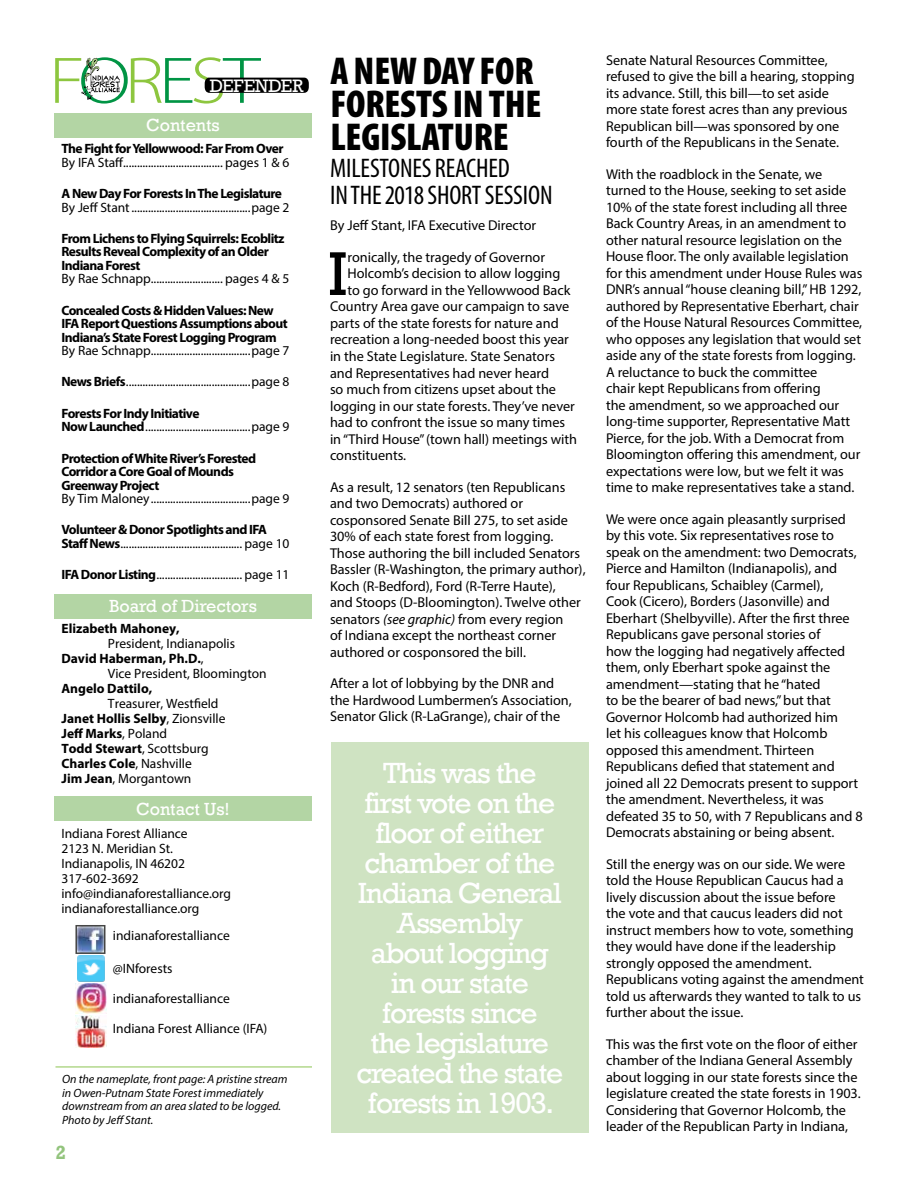
<style>
.page{position:relative;width:918px;height:1188px;background:#fff}
.page>*{position:absolute;margin:0;border:0;box-sizing:border-box;transform-origin:0 0}
.t1{font:62.85px "Rockwell";color:#000}
.t2{font:900 condensed 39px/33px "Myriad Pro";letter-spacing:-.005em;color:#000}
.t3{font:30px/30px "Rockwell";letter-spacing:-.045em;color:#fff;text-align:center}
.t4{font:condensed 27px/27px "Myriad Pro";letter-spacing:-.005em;color:#000}
.t5{font:700 19.5px "Rockwell";color:#93c47d}
.t6{font:18.3px "Rockwell";color:#fff}
.t7{font:18px "Rockwell";letter-spacing:-.005em;color:#fff}
.t8{font:14.25px/16.5px "Myriad Pro";color:#000}
.t9{font:13.5px/15px "Myriad Pro";color:#000}
.t10{font:700 13.5px/13.5px "Myriad Pro";letter-spacing:-.04em;color:#000}
.t11{font:700 13.5px "Myriad Pro";color:#000}
.t12{font:italic 12px/13.5px "Myriad Pro";color:#000}
.s1{font-weight:700}
.s2{font-style:italic}
</style>
<div class="page">
<div style="left:54px;top:113px;width:258px;height:24px;background:#b3d5a4"></div>
<svg style="left:55px;top:57px;width:254px;height:47px"></svg>
<div style="left:262px;top:56px;width:50px;height:17px;background:#fff"></div>
<img style="left:75px;top:1016px;width:32px;height:32px">
<img style="left:77px;top:955px;width:27px;height:26px">
<img style="left:78px;top:928px;width:24px;height:23px">
<div style="left:75px;top:925px;width:30px;height:29px;border:2px solid #454545"></div>
<img style="left:76px;top:983px;width:31px;height:31px">
<div style="left:54px;top:594px;width:258px;height:24px;background:#b3d5a4"></div>
<div style="left:54px;top:796px;width:258px;height:25px;background:#b3d5a4"></div>
<hr style="left:56px;top:1066px;width:256px;height:2px;background:#b3d88c">
<div style="left:331px;top:742px;width:258px;height:391px;background:#cfe3c2"></div>
<p class="t6" style="left:210px;top:75px;width:95px">DEFENDER</p>
<p class="t7" style="left:146px;top:115px;width:75px">Contents</p>
<p class="t10" style="left:62px;top:141px;width:223px">The Fight for Yellowwood: Far From Over</p>
<p class="t9" style="left:62px;top:154px;width:230px">By IFA Staff.................................... pages 1 &amp; 6</p>
<p class="t10" style="left:62px;top:186px;width:222px">A New Day For Forests In The Legislature</p>
<p class="t9" style="left:62px;top:199px;width:230px">By Jeff Stant...........................................page 2</p>
<p class="t10" style="left:62px;top:231px;width:225px">From Lichens to Flying Squirrels: Ecoblitz<br>Results Reveal Complexity of an Older<br>Indiana Forest</p>
<p class="t9" style="left:62px;top:271px;width:230px">By Rae Schnapp.......................... pages 4 &amp; 5</p>
<p class="t10" style="left:62px;top:303px;width:228px">Concealed Costs &amp; Hidden Values: New<br>IFA Report Questions Assumptions about<br>Indiana’s State Forest Logging Program</p>
<p class="t9" style="left:62px;top:343px;width:230px">By Rae Schnapp....................................page 7</p>
<p class="t9" style="left:62px;top:374px;width:230px"><span class="s1">News Briefs</span>.............................................page 8</p>
<p class="t9" style="left:62px;top:406px;width:230px;line-height:13.5px"><span class="s1">Forests For Indy Initiative<br>Now Launched</span>......................................page 9</p>
<p class="t10" style="left:62px;top:451px;width:196px">Protection of White River’s Forested<br>Corridor a Core Goal of Mounds<br>Greenway Project</p>
<p class="t9" style="left:62px;top:491px;width:230px">By Tim Maloney....................................page 9</p>
<p class="t9" style="left:62px;top:523px;width:230px;line-height:13.5px"><span class="s1">Volunteer &amp; Donor Spotlights and IFA<br>Staff News</span>............................................ page 10</p>
<p class="t9" style="left:62px;top:567px;width:230px"><span class="s1">IFA Donor Listing</span>............................... page 11</p>
<p class="t7" style="left:109px;top:596px;width:149px">Board of Directors</p>
<p class="t11" style="left:62px;top:620px;width:120px">Elizabeth Mahoney,</p>
<p class="t9" style="left:62px;top:636px;width:175px;text-indent:46px">President, Indianapolis<br><span class="s1">David Haberman, Ph.D.</span>,</p>
<p class="t9" style="left:108px;top:666px;width:160px">Vice President, Bloomington</p>
<p class="t11" style="left:62px;top:680px;width:92px">Angelo Dattilo,</p>
<p class="t9" style="left:62px;top:696px;width:165px;text-indent:46px">Treasurer, Westfield<br><span class="s1">Janet Hollis Selby</span>, Zionsville<br><span class="s1">Jeff Marks</span>, Poland<br><span class="s1">Todd Stewart</span>, Scottsburg<br><span class="s1">Charles Cole</span>, Nashville<br><span class="s1">Jim Jean</span>, Morgantown</p>
<p class="t7" style="left:136px;top:798px;width:95px">Contact Us!</p>
<p class="t9" style="left:62px;top:825px;width:171px">Indiana Forest Alliance<br>2123 N. Meridian St.<br>Indianapolis, IN 46202<br>317-602-3692 info@indianaforestalliance.org indianaforestalliance.org</p>
<p class="t9" style="left:113px;top:928px;width:118px">indianaforestalliance</p>
<p class="t9" style="left:113px;top:961px;width:61px">@INforests</p>
<p class="t9" style="left:113px;top:991px;width:118px">indianaforestalliance</p>
<p class="t9" style="left:113px;top:1021px;width:156px">Indiana Forest Alliance (IFA)</p>
<p class="t12" style="left:62px;top:1072px;width:227px">On the nameplate, front page: A pristine stream in Owen-Putnam State Forest immediately downstream from an area slated to be logged.<br>Photo by Jeff Stant.</p>
<h3 class="t5" style="left:56px;top:1141px;width:12px">2</h3>
<h2 class="t2" style="left:330px;top:53px;width:192px">A NEW DAY FOR<br>FORESTS IN THE<br>LEGISLATURE</h2>
<h3 class="t4" style="left:330px;top:154px;width:224px">MILESTONES REACHED<br>IN THE 2018 SHORT SESSION</h3>
<p class="t8" style="left:330px;top:217px;width:208px">By Jeff Stant, IFA Executive Director</p>
<h1 class="t1" style="left:328px;top:238px;width:21px">I</h1>
<p class="t8" style="left:348px;top:249px;width:199px">ronically, the tragedy of Governor</p>
<p class="t8" style="left:348px;top:265px;width:214px">Holcomb’s decision to allow logging</p>
<p class="t8" style="left:348px;top:282px;width:224px">to go forward in the Yellowwood Back</p>
<p class="t8" style="left:330px;top:298px;width:241px">Country Area gave our campaign to save</p>
<p class="t8" style="left:330px;top:315px;width:230px">parts of the state forests for nature and</p>
<p class="t8" style="left:330px;top:331px;width:240px">recreation a long-needed boost this year</p>
<p class="t8" style="left:330px;top:348px;width:226px">in the State Legislature. State Senators</p>
<p class="t8" style="left:330px;top:364px;width:221px">and Representatives had never heard</p>
<p class="t8" style="left:330px;top:381px;width:228px">so much from citizens upset about the</p>
<p class="t8" style="left:330px;top:397px;width:246px">logging in our state forests. They’ve never</p>
<p class="t8" style="left:330px;top:414px;width:237px">had to confront the issue so many times</p>
<p class="t8" style="left:330px;top:430px;width:249px">in “Third House” (town hall) meetings with</p>
<p class="t8" style="left:330px;top:447px;width:78px">constituents.</p>
<p class="t8" style="left:330px;top:478px;width:257px">As a result, 12 senators (ten Republicans and two Democrats) authored or cosponsored Senate Bill 275, to set aside 30% of each state forest from logging.<br>Those authoring the bill included Senators Bassler (R-Washington, the primary author), Koch (R-Bedford), Ford (R-Terre Haute),<br>and Stoops (D-Bloomington). Twelve other senators <span class="s2">(see graphic)</span> from every region<br>of Indiana except the northeast corner authored or cosponsored the bill.</p>
<p class="t8" style="left:330px;top:675px;width:243px">After a lot of lobbying by the DNR and the Hardwood Lumbermen’s Association,<br>Senator Glick (R-LaGrange), chair of the</p>
<h3 class="t3" style="left:356px;top:758px;width:209px">This was the first vote on the floor of either chamber of the<br>Indiana General<br>Assembly<br>about logging in our state forests since<br>the legislature created the state forests in 1903.</h3>
<p class="t8" style="left:606px;top:51px;width:250px">Senate Natural Resources Committee, refused to give the bill a hearing, stopping its advance. Still, this bill—to set aside more state forest acres than any previous Republican bill—was sponsored by one fourth of the Republicans in the Senate.</p>
<p class="t8" style="left:606px;top:165px;width:258px">With the roadblock in the Senate, we turned to the House, seeking to set aside 10% of the state forest including all three Back Country Areas, in an amendment to other natural resource legislation on the House floor. The only available legislation for this amendment under House Rules was DNR’s annual “house cleaning bill,” HB 1292, authored by Representative Eberhart, chair of the House Natural Resources Committee, who opposes any legislation that would set aside any of the state forests from logging.<br>A reluctance to buck the committee<br>chair kept Republicans from offering<br>the amendment, so we approached our long-time supporter, Representative Matt Pierce, for the job. With a Democrat from Bloomington offering this amendment, our expectations were low, but we felt it was time to make representatives take a stand.</p>
<p class="t8" style="left:606px;top:510px;width:258px">We were once again pleasantly surprised by this vote. Six representatives rose to speak on the amendment: two Democrats, Pierce and Hamilton (Indianapolis), and four Republicans, Schaibley (Carmel),<br>Cook (Cicero), Borders (Jasonville) and Eberhart (Shelbyville). After the first three Republicans gave personal stories of<br>how the logging had negatively affected them, only Eberhart spoke against the amendment—stating that he “hated<br>to be the bearer of bad news,” but that Governor Holcomb had authorized him<br>let his colleagues know that Holcomb opposed this amendment. Thirteen Republicans defied that statement and joined all 22 Democrats present to support the amendment. Nevertheless, it was defeated 35 to 50, with 7 Republicans and 8<br>Democrats abstaining or being absent.</p>
<p class="t8" style="left:606px;top:856px;width:260px">Still the energy was on our side. We were told the House Republican Caucus had a lively discussion about the issue before<br>the vote and that caucus leaders did not instruct members how to vote, something they would have done if the leadership strongly opposed the amendment.<br>Republicans voting against the amendment told us afterwards they wanted to talk to us further about the issue.</p>
<p class="t8" style="left:606px;top:1036px;width:256px">This was the first vote on the floor of either chamber of the Indiana General Assembly about logging in our state forests since the legislature created the state forests in 1903.<br>Considering that Governor Holcomb, the leader of the Republican Party in Indiana,</p>
</div>
